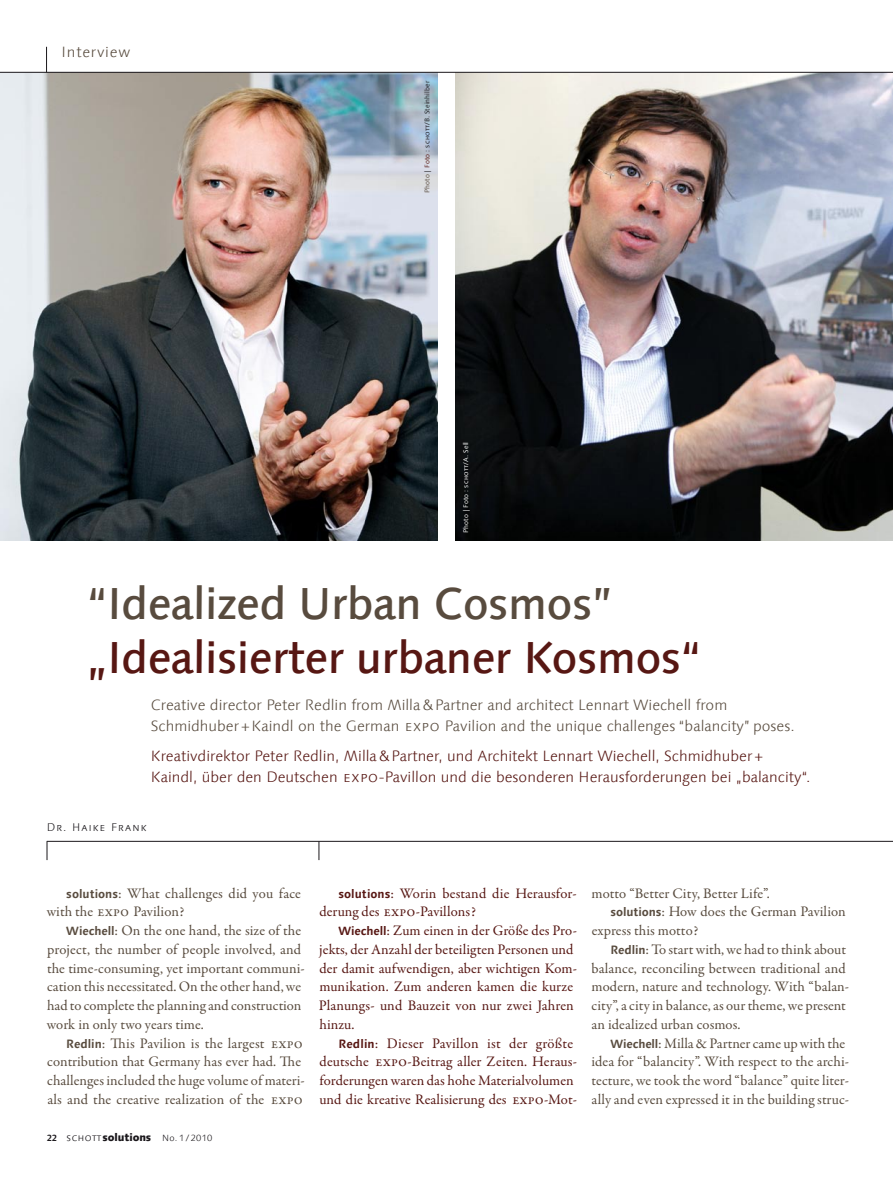
<style>
.page{position:relative;width:893px;height:1191px;background:#fff}
.page>*{position:absolute;margin:0;border:0;box-sizing:border-box;transform-origin:0 0}
.t1{font:500 45px "Linotype Syntax Com";letter-spacing:-.015em;color:#571713}
.t2{font:500 45px "Linotype Syntax Com";letter-spacing:-.015em;color:#584b3e}
.t3{font:300 15px/21px "Linotype Syntax Com";color:#571713}
.t4{font:300 15px/21px "Linotype Syntax Com";color:#584b3e}
.t5{font:300 15px "Linotype Syntax Com";letter-spacing:.05em;color:#584b3e}
.t6{font:14.7px/18.8px "Garamond Premr Pro";letter-spacing:.005em;color:#584b3e}
.t7{font:14.7px/18.8px "Garamond Premr Pro";letter-spacing:.005em;color:#571713}
.t8{font:300 11.25px "Linotype Syntax Com";letter-spacing:.1em;color:#1a171b}
.t9{font:800 10.5px "Linotype Syntax Com";letter-spacing:-.01em;color:#1a171b}
.t10{font:6.75px "Linotype Syntax Com";letter-spacing:.01em;color:#1a171b}
.t11{font:6.75px "Linotype Syntax Com";letter-spacing:.01em;color:#fff}
.s1{color:#584b3e}
.s2{color:#571713}
.s3{font-family:"Linotype Syntax Com";font-weight:700;font-size:12px}
.s4{font-weight:700;font-size:9px}
.s5{font-weight:300}
.s6{font-weight:300;font-size:9px}
</style>
<div class="page">
<hr style="left:47px;top:841px;width:846px;height:1px;background:#1a171b">
<svg style="left:47px;top:841px;width:1px;height:19px"></svg>
<svg style="left:319px;top:841px;width:1px;height:19px"></svg>
<img style="left:455px;top:73px;width:438px;height:468px">
<img style="left:0;top:73px;width:438px;height:468px">
<hr style="left:0;top:72px;width:893px;height:1px;background:#1a171b">
<svg style="left:46px;top:47px;width:1px;height:25px"></svg>
<p class="t5" style="left:62px;top:43px;width:70px">Interview</p>
<p class="t10" style="left:423px;top:193px;width:114px;rotate:-90deg"><span class="s1">Photo</span> | <span class="s2">Foto</span> : schott/B. Steinhilber</p>
<p class="t11" style="left:462px;top:533px;width:92px;rotate:-90deg">Photo | Foto : schott/A. Sell</p>
<h1 class="t2" style="left:87px;top:574px;width:527px">“Idealized Urban Cosmos”</h1>
<h1 class="t1" style="left:87px;top:628px;width:616px">„Idealisierter urbaner Kosmos“</h1>
<p class="t4" style="left:151px;top:694px;width:645px">Creative director Peter Redlin from Milla&amp;Partner and architect Lennart Wiechell from<br>Schmidhuber+Kaindl on the German EXPO Pavilion and the unique challenges “balancity” poses.</p>
<p class="t3" style="left:151px;top:746px;width:661px">Kreativdirektor Peter Redlin, Milla&amp;Partner, und Architekt Lennart Wiechell, Schmidhuber+<br>Kaindl, über den Deutschen EXPO-Pavillon und die besonderen Herausforderungen bei „balancity“.</p>
<p class="t8" style="left:47px;top:820px;width:101px">Dr. Haike Frank</p>
<p class="t6" style="left:47px;top:884px;width:256px;text-indent:20px"><span class="s3">solutions</span>: What challenges did you face with the EXPO Pavilion?</p>
<p class="t6" style="left:47px;top:921px;width:260px;text-indent:19px"><span class="s3">Wiechell</span>: On the one hand, the size of the project, the number of people involved, and the time-consuming, yet important communi&shy;cation this necessitated. On the other hand, we had to complete the planning and construction work in only two years time.</p>
<p class="t6" style="left:47px;top:1034px;width:259px;text-indent:19px"><span class="s3">Redlin</span>: This Pavilion is the largest EXPO contribution that Germany has ever had. The challenges included the huge volume of materi&shy;als and the creative realization of the EXPO</p>
<p class="t9" style="left:47px;top:1131px;width:167px"><span class="s4">22</span> <span class="s5">schott</span>solutions <span class="s6">No. 1 / 2010</span></p>
<p class="t7" style="left:320px;top:884px;width:259px;text-indent:19px"><span class="s3">solutions</span>: Worin bestand die Herausfor&shy;derung des EXPO-Pavillons?</p>
<p class="t7" style="left:319px;top:921px;width:260px;text-indent:19px"><span class="s3">Wiechell</span>: Zum einen in der Größe des Pro&shy;jekts, der Anzahl der beteiligten Personen und der damit aufwendigen, aber wichtigen Kom&shy;munikation. Zum anderen kamen die kurze Planungs- und Bauzeit von nur zwei Jahren hinzu.</p>
<p class="t7" style="left:319px;top:1034px;width:259px;text-indent:19px"><span class="s3">Redlin</span>: Dieser Pavillon ist der größte deutsche EXPO-Beitrag aller Zeiten. Heraus&shy;forderungen waren das hohe Materialvolumen und die kreative Realisierung des EXPO-Mot-</p>
<p class="t6" style="left:591px;top:884px;width:180px">motto “Better City, Better Life”.</p>
<p class="t6" style="left:611px;top:902px;width:237px"><span class="s3">solutions</span>: How does the German Pavilion</p>
<p class="t6" style="left:592px;top:921px;width:108px">express this motto?</p>
<p class="t6" style="left:610px;top:940px;width:237px"><span class="s3">Redlin</span>: To start with, we had to think about</p>
<p class="t6" style="left:592px;top:959px;width:256px">balance, reconciling between traditional and</p>
<p class="t6" style="left:591px;top:977px;width:259px">modern, nature and technology. With “balan-</p>
<p class="t6" style="left:592px;top:996px;width:256px">city”, a city in balance, as our theme, we present</p>
<p class="t6" style="left:592px;top:1015px;width:150px">an idealized urban cosmos.</p>
<p class="t6" style="left:610px;top:1034px;width:236px"><span class="s3">Wiechell</span>: Milla &amp; Partner came up with the</p>
<p class="t6" style="left:591px;top:1052px;width:259px">idea for “balancity”. With respect to the archi-</p>
<p class="t6" style="left:591px;top:1071px;width:259px">tecture, we took the word “balance” quite liter-</p>
<p class="t6" style="left:592px;top:1090px;width:259px">ally and even expressed it in the building struc-</p>
</div>
